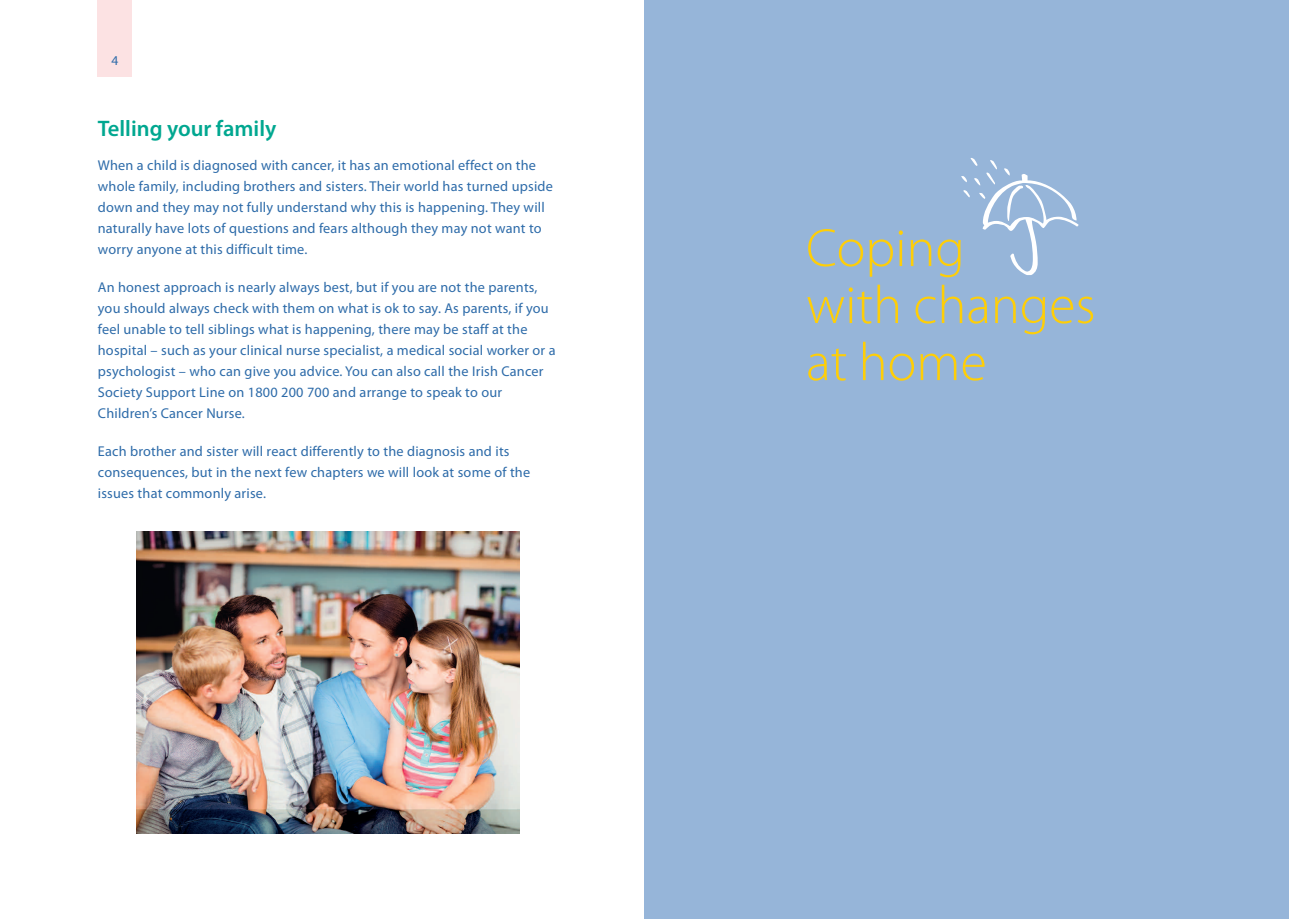
<style>
.page{position:relative;width:1289px;height:919px;background:#fff}
.page>*{position:absolute;margin:0;border:0;box-sizing:border-box;transform-origin:0 0}
.t1{font:300 54px/57px "Myriad Pro";color:#fece08}
.t2{font:600 22.5px "Myriad Pro";color:#00a790}
.t3{font:14.25px/21px "Myriad Pro";letter-spacing:.015em;color:#2d6ba9}
.t4{font:13.5px "Myriad Pro";color:#2d6ba9}
</style>
<div class="page">
<div style="left:98px;top:0;width:34px;height:77px;background:#fce2e3"></div>
<div style="left:644px;top:0;width:644px;height:918px;background:#96b5d9"></div>
<img style="left:136px;top:531px;width:383px;height:302px">
<p class="t4" style="left:111px;top:56px;width:8px">4</p>
<h2 class="t2" style="left:98px;top:120px;width:180px">Telling your family</h2>
<p class="t3" style="left:98px;top:156px;width:456px">When a child is diagnosed with cancer, it has an emotional effect on the whole family, including brothers and sisters. Their world has turned upside down and they may not fully understand why this is happening. They will naturally have lots of questions and fears although they may not want to worry anyone at this difficult time.</p>
<p class="t3" style="left:98px;top:278px;width:459px">An honest approach is nearly always best, but if you are not the parents, you should always check with them on what is ok to say. As parents, if you feel unable to tell siblings what is happening, there may be staff at the hospital – such as your clinical nurse specialist, a medical social worker or a psychologist – who can give you advice. You can also call the Irish Cancer Society Support Line on 1800 200 700 and arrange to speak to our Children’s Cancer Nurse.</p>
<p class="t3" style="left:98px;top:442px;width:434px">Each brother and sister will react differently to the diagnosis and its consequences, but in the next few chapters we will look at some of the issues that commonly arise.</p>
<h1 class="t1" style="left:806px;top:224px;width:291px">Coping<br>with changes at home</h1>
</div>
